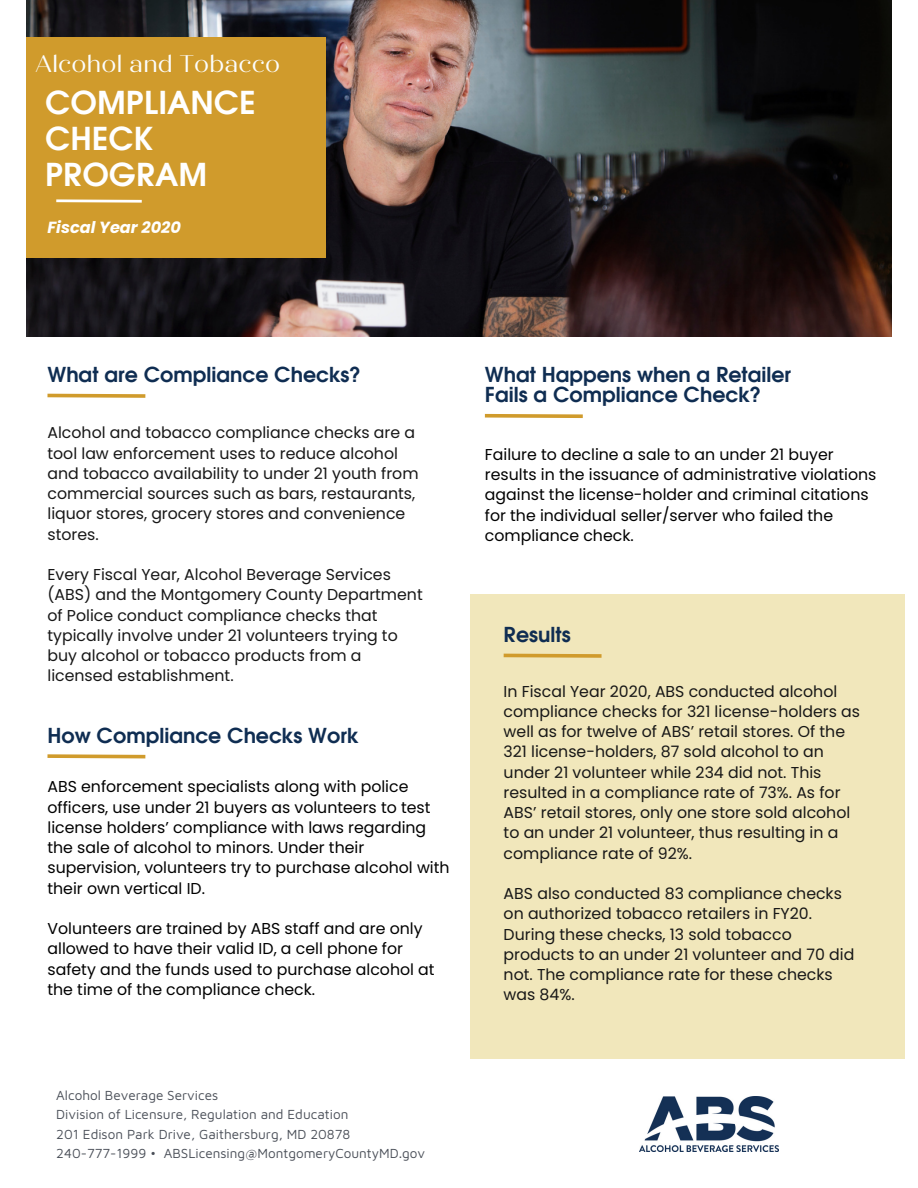
<style>
.page{position:relative;width:918px;height:1188px;background:#fff}
.page>*{position:absolute;margin:0;border:0;box-sizing:border-box;transform-origin:0 0}
.t1{font:700 31.65px/36px "Evolventa";color:#fff}
.t2{font:24px "Quiche Display";color:#fcfdfd}
.t3{font:700 20.55px/20.2px "Evolventa";color:#0f2d52}
.t4{font:italic 700 16.05px "Poppins";color:#fff}
.t5{font:15.75px/20.2px "Poppins";color:#171717}
.t6{font:15.75px/20.2px "Poppins";color:#000}
.t7{font:13.5px/19.2px "Maven Pro";color:#494e57}
</style>
<div class="page">
<div style="left:470px;top:594px;width:434px;height:465px;background:#f1e7bb"></div>
<img style="left:26px;top:0;width:865px;height:336px">
<div style="left:26px;top:37px;width:300px;height:221px;background:#d09b2c"></div>
<svg style="left:56px;top:199px;width:86px;height:4px"></svg>
<img style="left:640px;top:1096px;width:138px;height:55px">
<svg style="left:47px;top:393px;width:99px;height:5px"></svg>
<svg style="left:47px;top:754px;width:99px;height:5px"></svg>
<svg style="left:484px;top:413px;width:99px;height:5px"></svg>
<svg style="left:503px;top:653px;width:99px;height:5px"></svg>
<h2 class="t2" style="left:35px;top:50px;width:247px">Alcohol and Tobacco</h2>
<h1 class="t1" style="left:45px;top:87px;width:212px">COMPLIANCE<br>CHECK<br>PROGRAM</h1>
<p class="t4" style="left:47px;top:216px;width:135px">Fiscal Year 2020</p>
<h3 class="t3" style="left:47px;top:366px;width:314px">What are Compliance Checks?</h3>
<p class="t5" style="left:47px;top:423px;width:373px">Alcohol and tobacco compliance checks are a tool law enforcement uses to reduce alcohol and tobacco availability to under 21 youth from commercial sources such as bars, restaurants, liquor stores, grocery stores and convenience stores.</p>
<p class="t5" style="left:47px;top:565px;width:377px">Every Fiscal Year, Alcohol Beverage Services (ABS) and the Montgomery County Department of Police conduct compliance checks that typically involve under 21 volunteers trying to buy alcohol or tobacco products from a licensed establishment.</p>
<h3 class="t3" style="left:47px;top:727px;width:313px">How Compliance Checks Work</h3>
<p class="t6" style="left:47px;top:777px;width:404px">ABS enforcement specialists along with police officers, use under 21 buyers as volunteers to test license holders’ compliance with laws regarding the sale of alcohol to minors. Under their supervision, volunteers try to purchase alcohol with their own vertical ID.</p>
<p class="t6" style="left:47px;top:918px;width:389px">Volunteers are trained by ABS staff and are only allowed to have their valid ID, a cell phone for safety and the funds used to purchase alcohol at the time of the compliance check.</p>
<p class="t7" style="left:56px;top:1086px;width:371px">Alcohol Beverage Services<br>Division of Licensure, Regulation and Education<br>201 Edison Park Drive, Gaithersburg, MD 20878<br>240-777-1999 • ABSLicensing@MontgomeryCountyMD.gov</p>
<h3 class="t3" style="left:485px;top:366px;width:308px">What Happens when a Retailer<br>Fails a Compliance Check?</h3>
<p class="t6" style="left:485px;top:444px;width:393px">Failure to decline a sale to an under 21 buyer results in the issuance of administrative violations against the license-holder and criminal citations for the individual seller/server who failed the compliance check.</p>
<h3 class="t3" style="left:504px;top:626px;width:69px">Results</h3>
<p class="t5" style="left:504px;top:681px;width:358px">In Fiscal Year 2020, ABS conducted alcohol compliance checks for 321 license-holders as well as for twelve of ABS’ retail stores. Of the 321 license-holders, 87 sold alcohol to an under 21 volunteer while 234 did not. This resulted in a compliance rate of 73%. As for ABS’ retail stores, only one store sold alcohol to an under 21 volunteer, thus resulting in a compliance rate of 92%.</p>
<p class="t5" style="left:504px;top:883px;width:352px">ABS also conducted 83 compliance checks on authorized tobacco retailers in FY20.<br>During these checks, 13 sold tobacco products to an under 21 volunteer and 70 did not. The compliance rate for these checks was 84%.</p>
</div>
